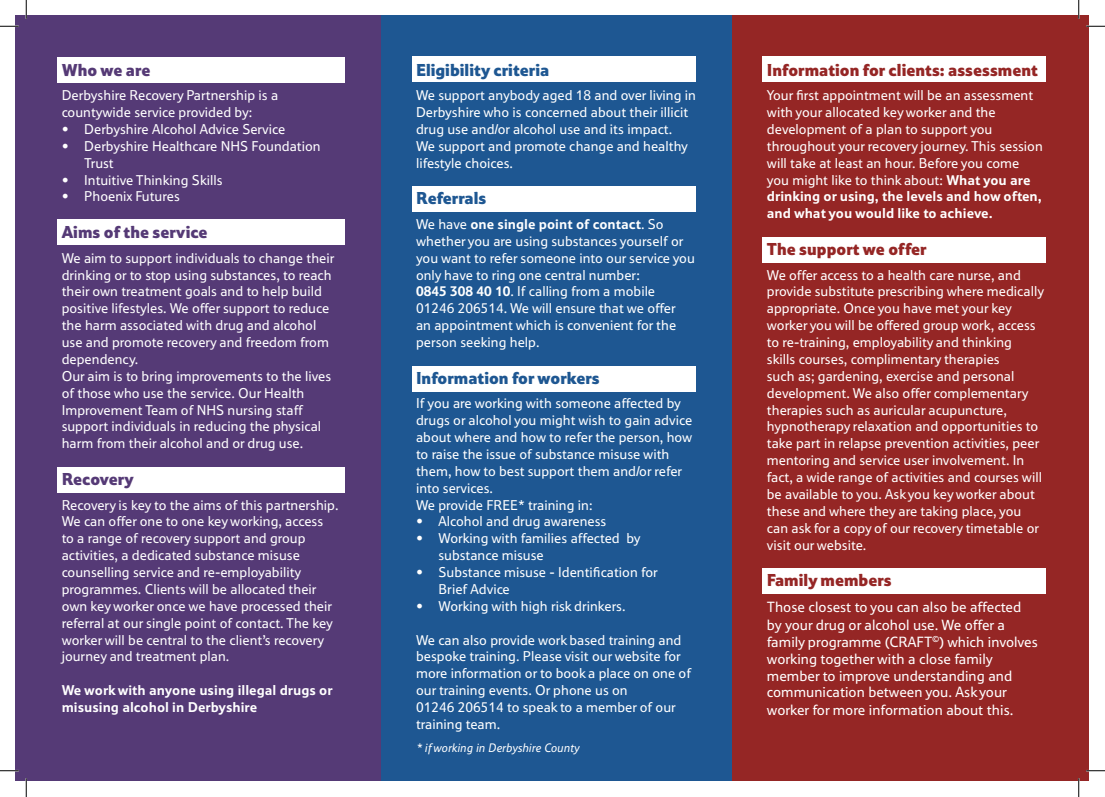
<style>
.page{position:relative;width:1105px;height:797px;background:#fff}
.page>*{position:absolute;margin:0;border:0;box-sizing:border-box;transform-origin:0 0}
.t1{font:900 17.5px "Tesco";color:#952625}
.t2{font:900 17.5px "Tesco";color:#1e5792}
.t3{font:900 17.5px "Tesco";color:#553a76}
.t4{font:15px/17.2px "Tesco";color:#fff}
.t5{font:14.38px/16.9px "Tesco";color:#fff}
.t6{font:700 14.38px/16.9px "Tesco";color:#fff}
.t7{font:italic 12.5px "Tesco";color:#fff}
.s1{font-weight:700}
</style>
<div class="page">
<div style="left:731px;top:16px;width:358px;height:765px;background:#952625"></div>
<div style="left:381px;top:16px;width:350px;height:765px;background:#1e5792"></div>
<div style="left:412px;top:56px;width:284px;height:26px;background:#fff"></div>
<div style="left:762px;top:56px;width:284px;height:26px;background:#fff"></div>
<div style="left:412px;top:186px;width:284px;height:25px;background:#fff"></div>
<div style="left:762px;top:237px;width:284px;height:26px;background:#fff"></div>
<div style="left:412px;top:366px;width:284px;height:25px;background:#fff"></div>
<div style="left:762px;top:568px;width:284px;height:25px;background:#fff"></div>
<div style="left:16px;top:16px;width:365px;height:765px;background:#553a76"></div>
<div style="left:57px;top:57px;width:288px;height:26px;background:#fff"></div>
<div style="left:57px;top:219px;width:288px;height:26px;background:#fff"></div>
<div style="left:57px;top:467px;width:288px;height:26px;background:#fff"></div>
<svg style="left:0;top:25px;width:19px;height:2px"></svg>
<svg style="left:1086px;top:25px;width:19px;height:2px"></svg>
<svg style="left:0;top:770px;width:19px;height:1px"></svg>
<svg style="left:1086px;top:770px;width:19px;height:1px"></svg>
<svg style="left:25px;top:0;width:2px;height:19px"></svg>
<svg style="left:25px;top:778px;width:2px;height:19px"></svg>
<svg style="left:1078px;top:0;width:1px;height:19px"></svg>
<svg style="left:1078px;top:778px;width:1px;height:19px"></svg>
<p class="t3" style="left:62px;top:59px;width:90px">Who we are</p>
<p class="t5" style="left:62px;top:87px;width:218px">Derbyshire Recovery Partnership is a countywide service provided by:</p>
<p class="t5" style="left:62px;top:120px;width:225px">• Derbyshire Alcohol Advice Service</p>
<p class="t5" style="left:84px;top:137px;width:238px;text-indent:-22px">• Derbyshire Healthcare NHS Foundation<br>Trust</p>
<p class="t5" style="left:62px;top:171px;width:163px">• Intuitive Thinking Skills</p>
<p class="t5" style="left:62px;top:188px;width:120px">• Phoenix Futures</p>
<p class="t3" style="left:62px;top:222px;width:147px">Aims of the service</p>
<p class="t5" style="left:62px;top:249px;width:274px">We aim to support individuals to change their drinking or to stop using substances, to reach their own treatment goals and to help build positive lifestyles. We offer support to reduce the harm associated with drug and alcohol use and promote recovery and freedom from dependency.<br>Our aim is to bring improvements to the lives of those who use the service. Our Health Improvement Team of NHS nursing staff support individuals in reducing the physical harm from their alcohol and or drug use.</p>
<p class="t3" style="left:62px;top:468px;width:74px">Recovery</p>
<p class="t5" style="left:62px;top:496px;width:278px">Recovery is key to the aims of this partnership.<br>We can offer one to one key working, access to a range of recovery support and group activities, a dedicated substance misuse counselling service and re-employability programmes. Clients will be allocated their own key worker once we have processed their referral at our single point of contact. The key worker will be central to the client’s recovery journey and treatment plan.</p>
<p class="t6" style="left:62px;top:681px;width:273px">We work with anyone using illegal drugs or misusing alcohol in Derbyshire</p>
<p class="t2" style="left:416px;top:59px;width:135px">Eligibility criteria</p>
<p class="t5" style="left:416px;top:87px;width:281px">We support anybody aged 18 and over living in Derbyshire who is concerned about their illicit drug use and/or alcohol use and its impact.<br>We support and promote change and healthy lifestyle choices.</p>
<p class="t2" style="left:416px;top:188px;width:72px">Referrals</p>
<p class="t5" style="left:416px;top:215px;width:280px">We have <span class="s1">one single point of contact</span>. So whether you are using substances yourself or you want to refer someone into our service you only have to ring one central number:<br><span class="s1">0845 308 40 10</span>. If calling from a mobile 01246 206514. We will ensure that we offer<br>an appointment which is convenient for the person seeking help.</p>
<p class="t2" style="left:416px;top:367px;width:185px">Information for workers</p>
<p class="t5" style="left:416px;top:394px;width:278px">If you are working with someone affected by drugs or alcohol you might wish to gain advice about where and how to refer the person, how to raise the issue of substance misuse with them, how to best support them and/or refer into services.<br>We provide FREE* training in:</p>
<p class="t5" style="left:416px;top:513px;width:192px">• Alcohol and drug awareness</p>
<p class="t5" style="left:439px;top:529px;width:204px;text-indent:-22px">• Working with families affected by substance misuse</p>
<p class="t5" style="left:439px;top:563px;width:221px;text-indent:-22px">• Substance misuse - Identification for<br>Brief Advice</p>
<p class="t5" style="left:416px;top:597px;width:211px">• Working with high risk drinkers.</p>
<p class="t5" style="left:416px;top:631px;width:276px">We can also provide work based training and bespoke training. Please visit our website for more information or to book a place on one of our training events. Or phone us on<br>01246 206514 to speak to a member of our training team.</p>
<p class="t7" style="left:416px;top:740px;width:165px">* if working in Derbyshire County</p>
<p class="t1" style="left:767px;top:59px;width:273px">Information for clients: assessment</p>
<p class="t5" style="left:767px;top:87px;width:277px">Your first appointment will be an assessment with your allocated key worker and the development of a plan to support you throughout your recovery journey. This session will take at least an hour. Before you come you might like to think about: <span class="s1">What you are drinking or using, the levels and how often, and what you would like to achieve.</span></p>
<p class="t1" style="left:767px;top:239px;width:161px">The support we offer</p>
<p class="t5" style="left:767px;top:266px;width:279px">We offer access to a health care nurse, and provide substitute prescribing where medically appropriate. Once you have met your key worker you will be offered group work, access to re-training, employability and thinking skills courses, complimentary therapies<br>such as; gardening, exercise and personal development. We also offer complementary therapies such as auricular acupuncture, hypnotherapy relaxation and opportunities to take part in relapse prevention activities, peer mentoring and service user involvement. In fact, a wide range of activities and courses will be available to you. Ask you key worker about these and where they are taking place, you can ask for a copy of our recovery timetable or visit our website.</p>
<p class="t1" style="left:767px;top:570px;width:126px">Family members</p>
<p class="t4" style="left:767px;top:598px;width:273px">Those closest to you can also be affected by your drug or alcohol use. We offer a family programme (CRAFT<sup>©</sup>) which involves working together with a close family member to improve understanding and communication between you. Ask your worker for more information about this.</p>
</div>
